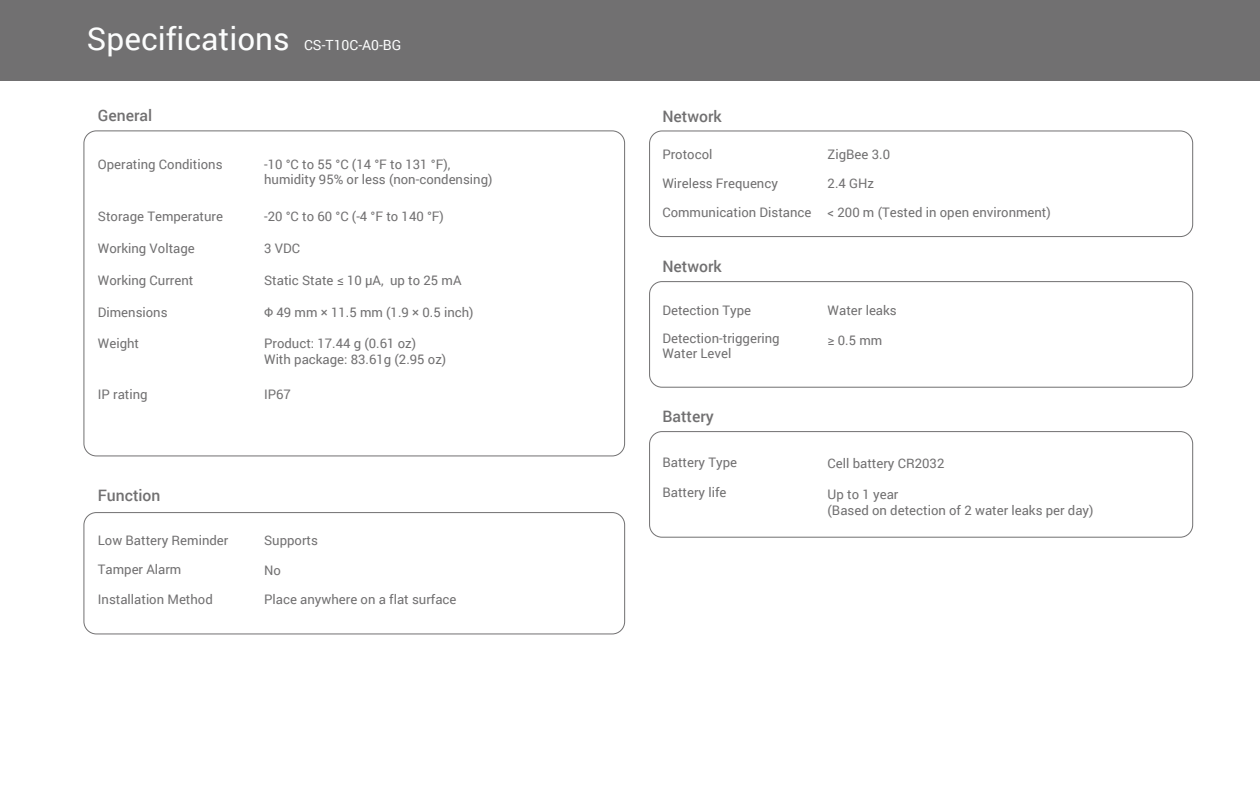
<style>
.page{position:relative;width:1260px;height:788px;background:#fff}
.page>*{position:absolute;margin:0;border:0;box-sizing:border-box;transform-origin:0 0}
.t1{font:31.5px "Roboto";color:#fcfdfd}
.t2{font:500 15.75px "Roboto";color:#717071}
.t3{font:14px "Roboto";color:#fcfdfd}
.t4{font:13.12px/15.8px "Roboto";color:#717071}
</style>
<div class="page">
<div style="left:0;top:0;width:1260px;height:80px;background:#717071"></div>
<div style="left:83px;top:512px;width:542px;height:122px;border:1px solid #717071;border-radius:12px"></div>
<div style="left:649px;top:130px;width:544px;height:107px;border:1px solid #717071;border-radius:12px"></div>
<div style="left:649px;top:281px;width:544px;height:106px;border:1px solid #717071;border-radius:12px"></div>
<div style="left:649px;top:431px;width:544px;height:106px;border:1px solid #717071;border-radius:12px"></div>
<h1 class="t1" style="left:87px;top:16px;width:204px">Specifications</h1>
<p class="t3" style="left:304px;top:35px;width:99px">CS-T10C-A0-BG</p>
<p class="t2" style="left:98px;top:104px;width:56px">General</p>
<p class="t4" style="left:98px;top:155px;width:126px">Operating Conditions</p>
<p class="t4" style="left:264px;top:155px;width:230px">-10 °C to 55 °C (14 °F to 131 °F), humidity 95% or less (non-condensing)</p>
<p class="t4" style="left:98px;top:207px;width:127px">Storage Temperature</p>
<p class="t4" style="left:264px;top:207px;width:181px">-20 °C to 60 °C (-4 °F to 140 °F)</p>
<p class="t4" style="left:98px;top:240px;width:98px">Working Voltage</p>
<p class="t4" style="left:98px;top:272px;width:97px">Working Current</p>
<p class="t4" style="left:264px;top:240px;width:37px">3 VDC</p>
<p class="t4" style="left:264px;top:272px;width:199px">Static State ≤ 10 μA, up to 25 mA</p>
<p class="t4" style="left:98px;top:304px;width:71px">Dimensions</p>
<p class="t4" style="left:98px;top:335px;width:43px">Weight</p>
<p class="t4" style="left:98px;top:386px;width:51px">IP rating</p>
<p class="t4" style="left:264px;top:304px;width:211px">Φ 49 mm × 11.5 mm (1.9 × 0.5 inch)</p>
<p class="t4" style="left:264px;top:335px;width:184px">Product: 17.44 g (0.61 oz)<br>With package: 83.61g (2.95 oz)</p>
<p class="t4" style="left:264px;top:386px;width:28px">IP67</p>
<p class="t2" style="left:98px;top:484px;width:64px">Function</p>
<p class="t4" style="left:98px;top:532px;width:132px">Low Battery Reminder</p>
<p class="t4" style="left:264px;top:532px;width:55px">Supports</p>
<p class="t4" style="left:98px;top:561px;width:85px">Tamper Alarm</p>
<p class="t4" style="left:264px;top:562px;width:18px">No</p>
<p class="t4" style="left:98px;top:590px;width:117px">Installation Method</p>
<p class="t4" style="left:264px;top:590px;width:194px">Place anywhere on a flat surface</p>
<p class="t2" style="left:662px;top:105px;width:61px">Network</p>
<p class="t4" style="left:662px;top:146px;width:52px">Protocol</p>
<p class="t4" style="left:828px;top:146px;width:64px">ZigBee 3.0</p>
<p class="t4" style="left:662px;top:174px;width:117px">Wireless Frequency</p>
<p class="t4" style="left:828px;top:174px;width:48px">2.4 GHz</p>
<p class="t4" style="left:662px;top:204px;width:390px">Communication Distance &lt; 200 m (Tested in open environment)</p>
<p class="t2" style="left:662px;top:256px;width:61px">Network</p>
<p class="t4" style="left:662px;top:295px;width:119px;line-height:28px">Detection Type<br>Detection-triggering</p>
<p class="t4" style="left:662px;top:345px;width:70px">Water Level</p>
<p class="t2" style="left:662px;top:405px;width:53px">Battery</p>
<p class="t4" style="left:662px;top:454px;width:76px">Battery Type</p>
<p class="t4" style="left:662px;top:484px;width:66px">Battery life</p>
<p class="t4" style="left:828px;top:302px;width:71px">Water leaks</p>
<p class="t4" style="left:828px;top:331px;width:56px">≥ 0.5 mm</p>
<p class="t4" style="left:828px;top:455px;width:118px">Cell battery CR2032</p>
<p class="t4" style="left:828px;top:486px;width:268px">Up to 1 year<br>(Based on detection of 2 water leaks per day)</p>
</div>
